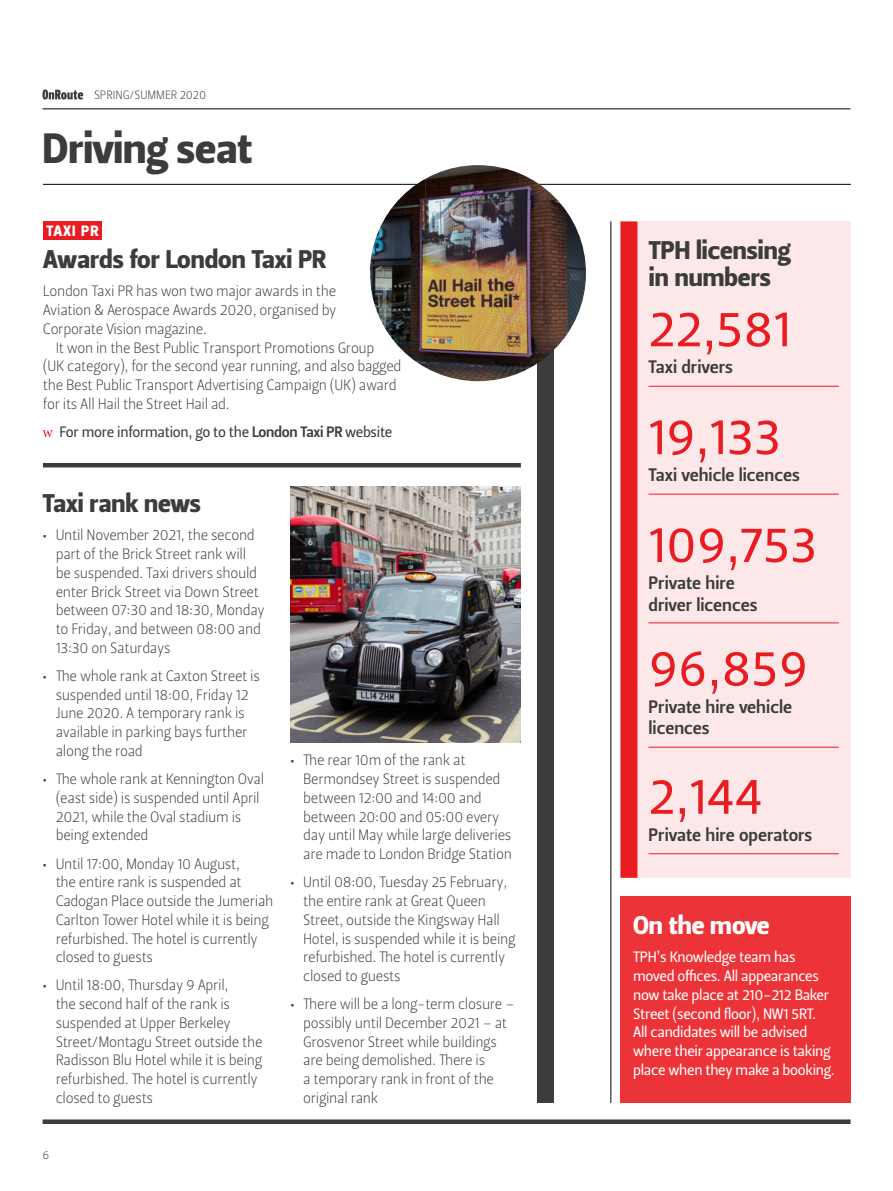
<style>
.page{position:relative;width:893px;height:1191px;background:#fff}
.page>*{position:absolute;margin:0;border:0;box-sizing:border-box;transform-origin:0 0}
.TPH_Licensing_large{font:51px "Leitura Sans Grot 2";color:#e91c22}
.t1{font:42.3px "Leitura Sans Grot 4";color:#3c3c3b}
.Driving_Seat_-_large{font:25.5px/27px "Leitura Sans Grot 4";color:#3c3c3b}
.Driving_Seat_-_large-2{font:25.5px "Leitura Sans Grot 4";color:#fff}
.TPH_Licensing_small{font:18px/21.6px "Leitura Sans Grot 3";color:#3c3c3b}
.Driving_Seat_Body_Co{font:15px/18.8px "Leitura Sans Grot 1";letter-spacing:-.02em;color:#3c3c3b}
.Driving_seat_body_co{font:15px/18.8px "Leitura Sans Grot 2";letter-spacing:-.02em;color:#fff}
.Driving_Seat_More_In{font:15px "Leitura Sans Grot 2";letter-spacing:-.02em;color:#3c3c3b}
.red_box_small{font:15px "Leitura Sans Grot 4";letter-spacing:.075em;color:#fff}
.t2{font:12px "Leitura Sans Grot 1";letter-spacing:-.005em;color:#3c3c3b}
.s1{font-family:"Leitura Sans Grot 3"}
</style>
<div class="page">
<hr style="left:43px;top:184px;width:808px;height:1px;background:#000">
<div style="left:537px;top:221px;width:17px;height:882px;background:#3c3c3b"></div>
<div style="left:637px;top:221px;width:214px;height:656px;background:#fde8e9"></div>
<div style="left:620px;top:896px;width:231px;height:207px;background:#eb3338"></div>
<img style="left:290px;top:486px;width:231px;height:256px">
<img style="left:370px;top:165px;width:216px;height:216px;border-radius:108px">
<svg style="left:43px;top:430px;width:10px;height:7px"></svg>
<div style="left:43px;top:221px;width:59px;height:19px;background:#e91c22"></div>
<hr style="left:610px;top:221px;width:1px;height:882px;background:#000">
<div style="left:620px;top:221px;width:17px;height:657px;background:#e91c22"></div>
<hr style="left:43px;top:463px;width:478px;height:4px;background:#3c3c3b">
<hr style="left:648px;top:386px;width:191px;height:1px;background:#e91c22">
<hr style="left:648px;top:494px;width:191px;height:1px;background:#e91c22">
<hr style="left:648px;top:622px;width:191px;height:1px;background:#e91c22">
<hr style="left:648px;top:747px;width:191px;height:1px;background:#e91c22">
<hr style="left:648px;top:853px;width:191px;height:1px;background:#e91c22">
<svg style="left:43px;top:90px;width:40px;height:10px"></svg>
<hr style="left:43px;top:108px;width:807px;height:1px;background:#000">
<div style="left:43px;top:1119px;width:808px;height:5px;background:#3c3c3b"></div>
<p class="t2" style="left:94px;top:88px;width:114px">SPRING/SUMMER 2020</p>
<h2 class="t1" style="left:43px;top:123px;width:211px">Driving seat</h2>
<h4 class="red_box_small" style="left:46px;top:222px;width:54px">TAXI PR</h4>
<h3 class="Driving_Seat_-_large" style="left:44px;top:246px;width:284px">Awards for London Taxi PR</h3>
<p class="Driving_Seat_Body_Co" style="left:43px;top:282px;width:295px;text-align:justify">London Taxi PR has won two major awards in the Aviation &amp; Aerospace Awards 2020, organised by Corporate Vision magazine.</p>
<p class="Driving_Seat_Body_Co" style="left:43px;top:338px;width:360px;text-indent:13px">It won in the Best Public Transport Promotions Group<br>(UK category), for the second year running, and also bagged the Best Public Transport Advertising Campaign (UK) award for its All Hail the Street Hail ad.</p>
<p class="Driving_Seat_More_In" style="left:60px;top:423px;width:334px">For more information, go to the <span class="s1">London Taxi PR</span> website</p>
<h3 class="Driving_Seat_-_large" style="left:43px;top:490px;width:159px">Taxi rank news</h3>
<p class="Driving_Seat_Body_Co" style="left:56px;top:526px;width:211px;text-indent:-13px">• Until November 2021, the second part of the Brick Street rank will be suspended. Taxi drivers should enter Brick Street via Down Street between 07:30 and 18:30, Monday to Friday, and between 08:00 and<br>13:30 on Saturdays</p>
<p class="Driving_Seat_Body_Co" style="left:56px;top:666px;width:206px;text-indent:-13px">• The whole rank at Caxton Street is suspended until 18:00, Friday 12<br>June 2020. A temporary rank is available in parking bays further along the road</p>
<p class="Driving_Seat_Body_Co" style="left:56px;top:770px;width:210px;text-indent:-13px">• The whole rank at Kennington Oval (east side) is suspended until April<br>2021, while the Oval stadium is being extended</p>
<p class="Driving_Seat_Body_Co" style="left:56px;top:854px;width:219px;text-indent:-13px">• Until 17:00, Monday 10 August,<br>the entire rank is suspended at<br>Cadogan Place outside the Jumeriah<br>Carlton Tower Hotel while it is being refurbished. The hotel is currently closed to guests</p>
<p class="Driving_Seat_Body_Co" style="left:56px;top:976px;width:208px;text-indent:-13px">• Until 18:00, Thursday 9 April,<br>the second half of the rank is suspended at Upper Berkeley<br>Street/Montagu Street outside the<br>Radisson Blu Hotel while it is being refurbished. The hotel is currently closed to guests</p>
<p class="t2" style="left:43px;top:1148px;width:8px">6</p>
<p class="Driving_Seat_Body_Co" style="left:303px;top:751px;width:210px;text-indent:-13px">• The rear 10m of the rank at<br>Bermondsey Street is suspended between 12:00 and 14:00 and between 20:00 and 05:00 every day until May while large deliveries are made to London Bridge Station</p>
<p class="Driving_Seat_Body_Co" style="left:303px;top:873px;width:214px;text-indent:-13px">• Until 08:00, Tuesday 25 February, the entire rank at Great Queen<br>Street, outside the Kingsway Hall<br>Hotel, is suspended while it is being refurbished. The hotel is currently closed to guests</p>
<p class="Driving_Seat_Body_Co" style="left:303px;top:995px;width:213px;text-indent:-13px">• There will be a long-term closure – possibly until December 2021 – at<br>Grosvenor Street while buildings are being demolished. There is<br>a temporary rank in front of the original rank</p>
<h3 class="Driving_Seat_-_large" style="left:649px;top:237px;width:143px">TPH licensing in numbers</h3>
<p class="TPH_Licensing_large" style="left:648px;top:299px;width:144px">22,581</p>
<p class="TPH_Licensing_small" style="left:648px;top:357px;width:86px">Taxi drivers</p>
<p class="TPH_Licensing_large" style="left:648px;top:407px;width:134px">19,133</p>
<p class="TPH_Licensing_small" style="left:648px;top:464px;width:153px">Taxi vehicle licences</p>
<p class="TPH_Licensing_large" style="left:648px;top:514px;width:170px">109,753</p>
<p class="TPH_Licensing_small" style="left:648px;top:572px;width:111px">Private hire driver licences</p>
<p class="TPH_Licensing_large" style="left:648px;top:638px;width:161px">96,859</p>
<p class="TPH_Licensing_small" style="left:648px;top:696px;width:145px">Private hire vehicle licences</p>
<p class="TPH_Licensing_large" style="left:648px;top:766px;width:116px">2,144</p>
<p class="TPH_Licensing_small" style="left:648px;top:824px;width:165px">Private hire operators</p>
<h3 class="Driving_Seat_-_large-2" style="left:633px;top:910px;width:138px">On the move</h3>
<p class="Driving_seat_body_co" style="left:633px;top:948px;width:197px">TPH’s Knowledge team has moved offices. All appearances now take place at 210-212 Baker<br>Street (second floor), NW1 5RT.</p>
<p class="Driving_seat_body_co" style="left:633px;top:1023px;width:203px">All candidates will be advised where their appearance is taking place when they make a booking.</p>
</div>
